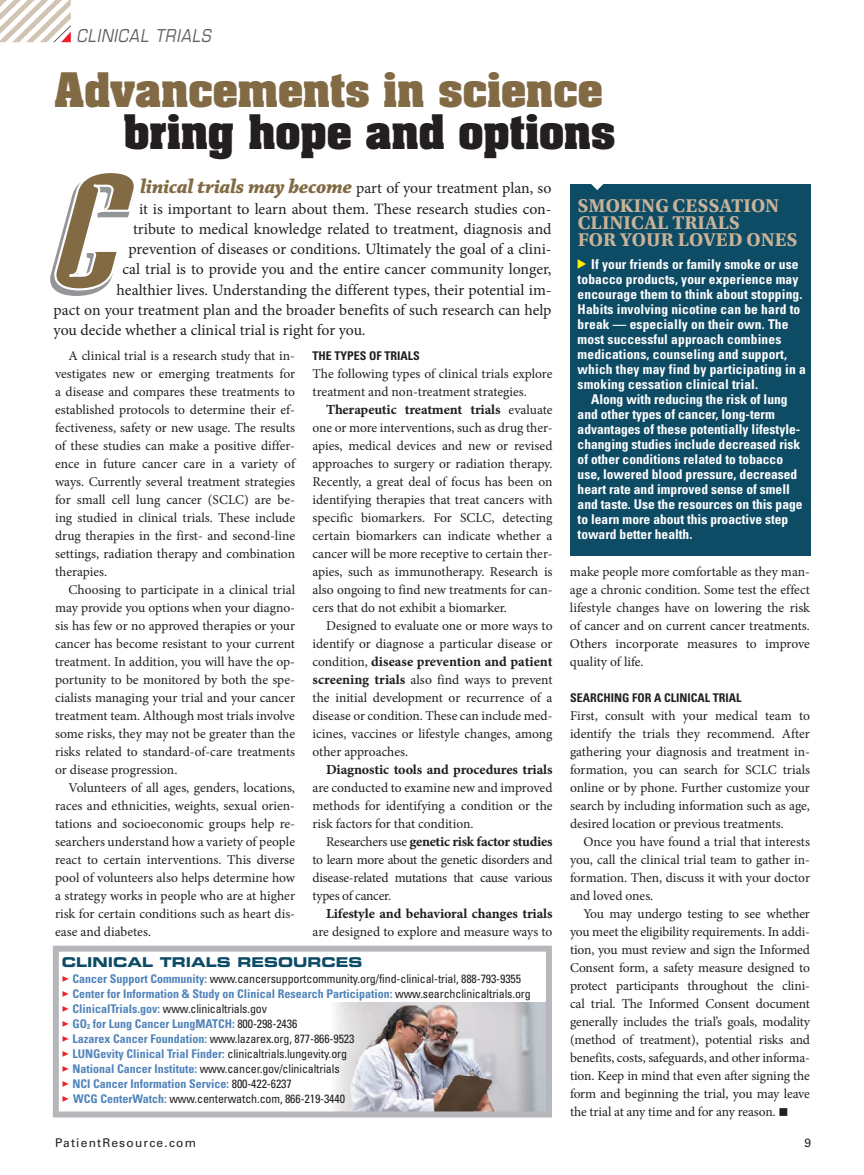
<style>
.page{position:relative;width:864px;height:1175px;background:#fff}
.page>*{position:absolute;margin:0;border:0;box-sizing:border-box;transform-origin:0 0}
.t1{font:700 40.5px "Aachen Std";letter-spacing:-.005em;color:#826b44}
.t2{font:700 40.5px "Aachen Std";letter-spacing:-.005em;color:#231f20}
.t3{font:19.5px/17.2px "Utopia Std Bold Capt";letter-spacing:.005em;color:#c9b297}
.t4{font:italic 17.25px "Eurostile LT Std";letter-spacing:.06em;color:#5f5f62;scale:.87 1}
.t5{font:15.75px "Minion Pro";color:#231f20}
.t6{font:13.8px "Minion Pro Bold Capt";letter-spacing:-.01em;color:#231f20}
.t7{font:13.5px/18px "Minion Pro";letter-spacing:-.005em;color:#231f20;text-align:justify}
.t8{font:700 condensed 13.5px/15px "Univers LT Std";color:#fff}
.t9{font:13.5px "Eurostile LT Std Bold Ex 2";color:#0e4c66}
.t10{font:condensed 12px/15px "Univers LT Std";letter-spacing:-.01em;color:#231f20}
.t11{font:700 condensed 12px "Univers LT Std";color:#231f20}
.t12{font:12px "Univers LT Std";letter-spacing:.1em;color:#231f20}
.s1{font-family:"Chaparral Pro Bold It Disp";font-size:21px;color:#826b44}
.s2{font-family:"Minion Pro";font-size:13.5px}
.s3{font-family:"Minion Pro Bold Capt";font-size:13.8px}
.s4{font-family:"Minion Pro";font-stretch:normal;color:#ee1d23}
.s5{font-weight:700;color:#5184bb}
</style>
<div class="page">
<div style="left:570px;top:185px;width:240px;height:371px;background:#0e4c66"></div>
<svg style="left:0;top:0;width:71px;height:42px"></svg>
<svg style="left:53px;top:945px;width:499px;height:172px"></svg>
<svg style="left:578px;top:259px;width:8px;height:10px"></svg>
<svg style="left:50px;top:173px;width:85px;height:123px"></svg>
<svg style="left:585px;top:184px;width:24px;height:6px"></svg>
<p class="t4" style="left:77px;top:25px;width:156px">CLINICAL TRIALS</p>
<h1 class="t1" style="left:55px;top:60px;width:550px">Advancements in science</h1>
<h1 class="t2" style="left:124px;top:102px;width:493px">bring hope and options</h1>
<p class="t5" style="left:141px;top:178px;width:412px"><span class="s1">linical trials may become</span> part of your treatment plan, so</p>
<p class="t5" style="left:139px;top:198px;width:414px">it is important to learn about them. These research studies con-</p>
<p class="t5" style="left:133px;top:218px;width:420px">tribute to medical knowledge related to treatment, diagnosis and</p>
<p class="t5" style="left:129px;top:239px;width:424px">prevention of diseases or conditions. Ultimately the goal of a clini-</p>
<p class="t5" style="left:123px;top:259px;width:430px">cal trial is to provide you and the entire cancer community longer,</p>
<p class="t5" style="left:117px;top:279px;width:436px">healthier lives. Understanding the different types, their potential im-</p>
<p class="t5" style="left:54px;top:299px;width:499px">pact on your treatment plan and the broader benefits of such research can help</p>
<p class="t5" style="left:54px;top:320px;width:314px">you decide whether a clinical trial is right for you.</p>
<p class="t7" style="left:55px;top:347px;width:242px;text-indent:14px">A clinical trial is a research study that in&shy;vestigates new or emerging treatments for a disease and compares these treatments to established protocols to determine their ef&shy;fectiveness, safety or new usage. The results of these studies can make a positive differ&shy;ence in future cancer care in a variety of ways. Currently several treatment strategies for small cell lung cancer (SCLC) are be&shy;ing studied in clinical trials. These include drug therapies in the first- and second-line settings, radiation therapy and combination therapies.</p>
<p class="t7" style="left:55px;top:581px;width:242px;text-indent:14px">Choosing to participate in a clinical trial may provide you options when your diagno&shy;sis has few or no approved therapies or your cancer has become resistant to your current treatment. In addition, you will have the op&shy;portunity to be monitored by both the spe&shy;cialists managing your trial and your cancer treatment team. Although most trials involve some risks, they may not be greater than the risks related to standard-of-care treatments or disease progression.</p>
<p class="t7" style="left:55px;top:779px;width:242px;text-indent:14px">Volunteers of all ages, genders, locations, races and ethnicities, weights, sexual orien&shy;tations and socioeconomic groups help re&shy;searchers understand how a variety of people react to certain interventions. This diverse pool of volunteers also helps determine how a strategy works in people who are at higher risk for certain conditions such as heart dis&shy;ease and diabetes.</p>
<p class="t11" style="left:313px;top:348px;width:109px">THE TYPES OF TRIALS</p>
<p class="t7" style="left:313px;top:365px;width:242px">The following types of clinical trials explore treatment and non-treatment strategies.</p>
<p class="t6" style="left:326px;top:400px;width:228px">Therapeutic treatment trials <span class="s2">evaluate</span></p>
<p class="t7" style="left:313px;top:419px;width:242px">one or more interventions, such as drug ther&shy;apies, medical devices and new or revised approaches to surgery or radiation therapy.<br>Recently, a great deal of focus has been on identifying therapies that treat cancers with specific biomarkers. For SCLC, detecting certain biomarkers can indicate whether a cancer will be more receptive to certain ther&shy;apies, such as immunotherapy. Research is also ongoing to find new treatments for can&shy;cers that do not exhibit a biomarker.</p>
<p class="t7" style="left:313px;top:617px;width:242px;text-align:right">Designed to evaluate one or more ways to identify or diagnose a particular disease or</p>
<p class="t6" style="left:313px;top:652px;width:241px"><span class="s2">condition,</span> disease prevention and patient</p>
<p class="t7" style="left:313px;top:671px;width:242px"><span class="s3">screening trials</span> also find ways to prevent the initial development or recurrence of a disease or condition. These can include med&shy;icines, vaccines or lifestyle changes, among other approaches.</p>
<p class="t6" style="left:326px;top:760px;width:228px">Diagnostic tools and procedures trials</p>
<p class="t7" style="left:313px;top:779px;width:242px">are conducted to examine new and improved methods for identifying a condition or the risk factors for that condition.</p>
<p class="t6" style="left:326px;top:832px;width:228px"><span class="s2">Researchers use</span> genetic risk factor studies</p>
<p class="t7" style="left:313px;top:851px;width:242px">to learn more about the genetic disorders and disease-related mutations that cause various types of cancer.</p>
<p class="t6" style="left:326px;top:904px;width:228px">Lifestyle and behavioral changes trials</p>
<p class="t7" style="left:313px;top:923px;width:241px">are designed to explore and measure ways to</p>
<p class="t9" style="left:62px;top:952px;width:302px">CLINICAL TRIALS RESOURCES</p>
<p class="t10" style="left:62px;top:971px;width:471px"><span class="s4">▶</span> <span class="s5">Cancer Support Community:</span> www.cancersupportcommunity.org/find-clinical-trial, 888-793-9355 <span class="s4">▶</span> <span class="s5">Center for Information &amp; Study on Clinical Research Participation:</span> www.searchclinicaltrials.org <span class="s4">▶</span> <span class="s5">ClinicalTrials.gov:</span> www.clinicaltrials.gov<br><span class="s4">▶</span> <span class="s5">GO</span><sub>2</sub> <span class="s5">for Lung Cancer LungMATCH:</span> 800-298-2436<br><span class="s4">▶</span> <span class="s5">Lazarex Cancer Foundation:</span> www.lazarex.org, 877-866-9523<br><span class="s4">▶</span> <span class="s5">LUNGevity Clinical Trial Finder:</span> clinicaltrials.lungevity.org<br><span class="s4">▶</span> <span class="s5">National Cancer Institute:</span> www.cancer.gov/clinicaltrials<br><span class="s4">▶</span> <span class="s5">NCI Cancer Information Service:</span> 800-422-6237<br><span class="s4">▶</span> <span class="s5">WCG CenterWatch:</span> www.centerwatch.com, 866-219-3440</p>
<h2 class="t3" style="left:578px;top:197px;width:221px">SMOKING CESSATION<br>CLINICAL TRIALS<br>FOR YOUR LOVED ONES</h2>
<p class="t8" style="left:578px;top:256px;width:230px;text-indent:14px">If your friends or family smoke or use tobacco products, your experience may encourage them to think about stopping.<br>Habits involving nicotine can be hard to break — especially on their own. The most successful approach combines medications, counseling and support, which they may find by participating in a smoking cessation clinical trial.</p>
<p class="t8" style="left:578px;top:391px;width:226px;text-indent:14px">Along with reducing the risk of lung and other types of cancer, long-term advantages of these potentially lifestyle&shy;changing studies include decreased risk of other conditions related to tobacco use, lowered blood pressure, decreased heart rate and improved sense of smell and taste. Use the resources on this page to learn more about this proactive step toward better health.</p>
<p class="t7" style="left:570px;top:563px;width:242px">make people more comfortable as they man&shy;age a chronic condition. Some test the effect lifestyle changes have on lowering the risk of cancer and on current cancer treatments.<br>Others incorporate measures to improve quality of life.</p>
<p class="t11" style="left:570px;top:690px;width:173px">SEARCHING FOR A CLINICAL TRIAL</p>
<p class="t7" style="left:570px;top:707px;width:242px">First, consult with your medical team to identify the trials they recommend. After gathering your diagnosis and treatment in&shy;formation, you can search for SCLC trials online or by phone. Further customize your search by including information such as age, desired location or previous treatments.</p>
<p class="t7" style="left:570px;top:833px;width:242px;text-indent:14px">Once you have found a trial that interests you, call the clinical trial team to gather in&shy;formation. Then, discuss it with your doctor and loved ones.</p>
<p class="t7" style="left:570px;top:905px;width:242px;text-indent:14px">You may undergo testing to see whether you meet the eligibility requirements. In addi&shy;tion, you must review and sign the Informed Consent form, a safety measure designed to protect participants throughout the clini&shy;cal trial. The Informed Consent document generally includes the trial’s goals, modality (method of treatment), potential risks and benefits, costs, safeguards, and other informa&shy;tion. Keep in mind that even after signing the form and beginning the trial, you may leave the trial at any time and for any reason. ■</p>
<p class="t12" style="left:55px;top:1135px;width:143px">PatientResource.com</p>
<p class="t12" style="left:804px;top:1135px;width:8px">9</p>
</div>
